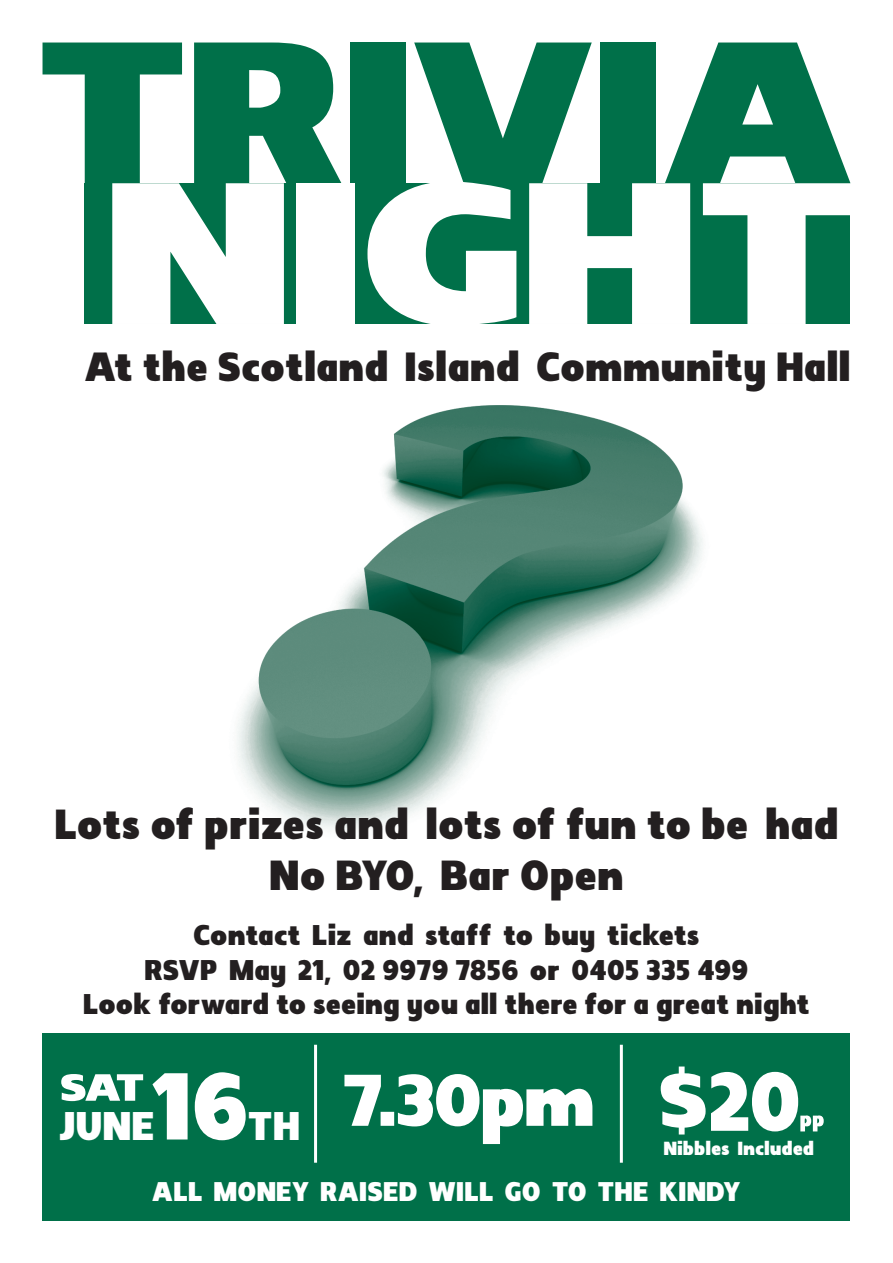
<style>
.page{position:relative;width:893px;height:1263px;background:#fff}
.page>*{position:absolute;margin:0;border:0;box-sizing:border-box;transform-origin:0 0}
.t1{font:42px "Insolent";letter-spacing:.04em;color:#231f20;scale:.8 1}
.t2{font:40.65px "Insolent";letter-spacing:.04em;color:#231f20;scale:.8 1}
.t3{font:39.9px "Insolent";letter-spacing:.04em;color:#fff;scale:.8 1}
.t4{font:28.5px "Insolent";letter-spacing:.04em;color:#231f20;scale:.8 1}
.t5{font:27px "Insolent";letter-spacing:.04em;color:#fff;scale:.8 1}
.t6{font:18.9px "Insolent";letter-spacing:.04em;color:#fff;scale:.8 1}
</style>
<div class="page">
<img style="left:237px;top:405px;width:466px;height:425px">
<div style="left:350px;top:43px;width:55px;height:140px;background:#007049"></div>
<svg style="left:43px;top:43px;width:298px;height:281px"></svg>
<div style="left:297px;top:183px;width:58px;height:141px;background:#fff"></div>
<svg style="left:367px;top:43px;width:483px;height:281px"></svg>
<div style="left:43px;top:1033px;width:807px;height:188px;background:#007049"></div>
<svg style="left:344px;top:1074px;width:248px;height:70px"></svg>
<svg style="left:61px;top:1074px;width:82px;height:27px"></svg>
<hr style="left:314px;top:1045px;width:3px;height:118px;background:#fff">
<hr style="left:620px;top:1045px;width:3px;height:118px;background:#fff">
<svg style="left:152px;top:1072px;width:94px;height:68px"></svg>
<svg style="left:661px;top:1066px;width:163px;height:68px"></svg>
<p class="t2" style="left:85px;top:335px;width:958px">At the Scotland Island Community Hall</p>
<p class="t1" style="left:55px;top:792px;width:980px">Lots of prizes and lots of fun to be had</p>
<p class="t1" style="left:270px;top:842px;width:443px">No BYO, Bar Open</p>
<p class="t4" style="left:194px;top:913px;width:634px">Contact Liz and staff to buy tickets</p>
<p class="t4" style="left:145px;top:947px;width:755px">RSVP May 21, 02 9979 7856 or 0405 335 499</p>
<p class="t4" style="left:84px;top:981px;width:909px">Look forward to seeing you all there for a great night</p>
<p class="t3" style="left:59px;top:1094px;width:120px">JUNE</p>
<p class="t3" style="left:248px;top:1094px;width:66px">TH</p>
<p class="t6" style="left:664px;top:1133px;width:189px">Nibbles Included</p>
<p class="t5" style="left:152px;top:1170px;width:737px">ALL MONEY RAISED WILL GO TO THE KINDY</p>
</div>
